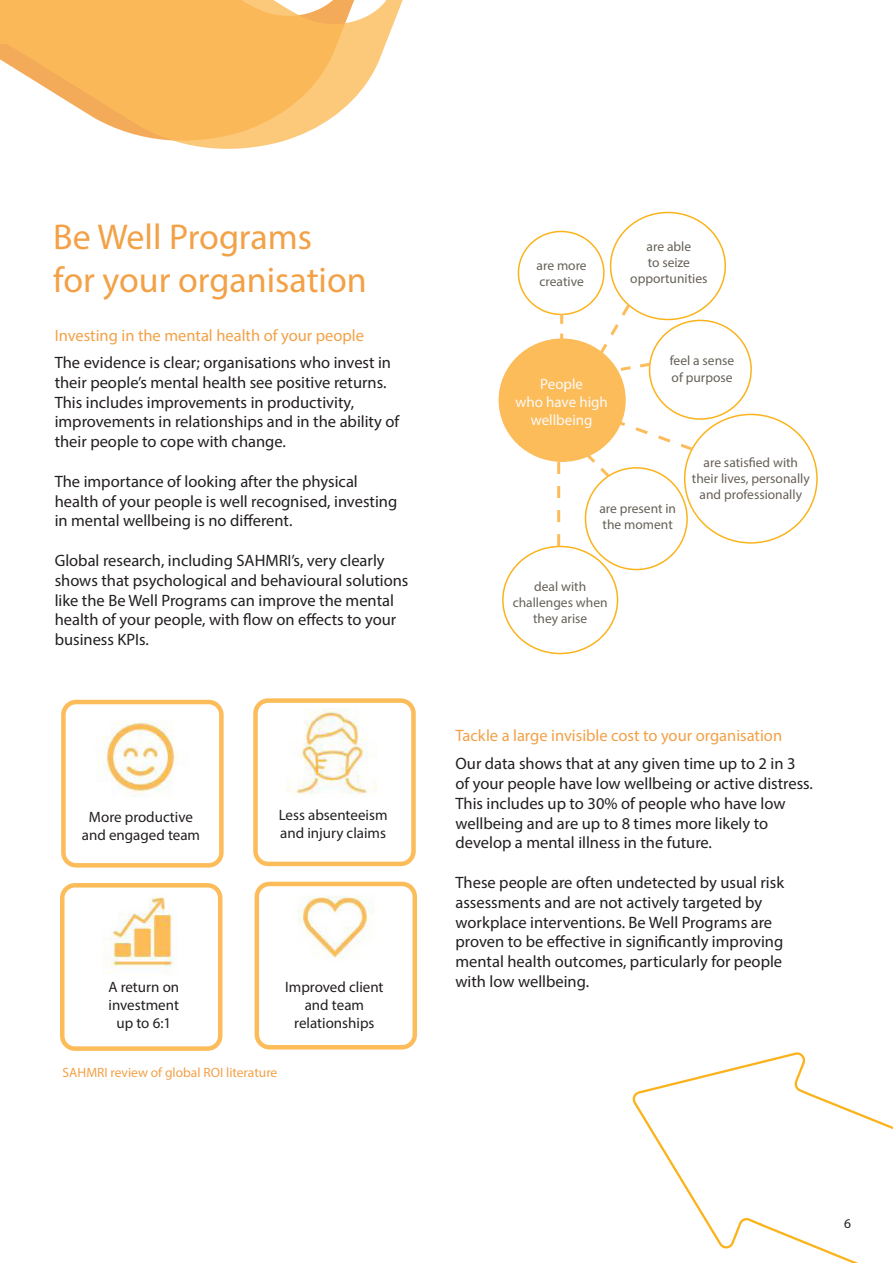
<style>
.page{position:relative;width:893px;height:1263px;background:#fff}
.page>*{position:absolute;margin:0;border:0;box-sizing:border-box;transform-origin:0 0}
.t1{font:36px/43.2px "Myriad Pro";color:#f2a147}
.t2{font:16.5px/19.8px "Myriad Pro";color:#231f20}
.t3{font:16.5px "Myriad Pro";color:#f2a147}
.t4{font:15px/18px "Myriad Pro";color:#231f20}
.t5{font:15px/18px "Myriad Pro";color:#fbfaf9;text-align:center}
.t6{font:13.5px/16.2px "Myriad Pro";color:#666159;text-align:center}
.t7{font:13.5px "Myriad Pro";color:#f2a147}
.t8{font:13.5px "Myriad Pro";color:#231f20}
</style>
<div class="page">
<div style="left:499px;top:338px;width:127px;height:124px;background:#fcbc5a;border-radius:50%"></div>
<div style="left:649px;top:320px;width:103px;height:100px;border:2px solid #fbb31b;border-radius:50%"></div>
<div style="left:518px;top:231px;width:87px;height:84px;border:2px solid #fbb31b;border-radius:50%"></div>
<div style="left:502px;top:546px;width:116px;height:108px;border:2px solid #fbb31b;border-radius:50%"></div>
<div style="left:585px;top:467px;width:103px;height:103px;border:2px solid #fbb31b;border-radius:50%"></div>
<svg style="left:560px;top:314px;width:3px;height:25px"></svg>
<div style="left:610px;top:212px;width:116px;height:108px;border:2px solid #fbb31b;border-radius:50%"></div>
<svg style="left:557px;top:462px;width:3px;height:84px"></svg>
<svg style="left:583px;top:417px;width:113px;height:63px"></svg>
<svg style="left:596px;top:301px;width:57px;height:75px"></svg>
<div style="left:49px;top:864px;width:186px;height:124px;border:12px solid #fff;border-radius:26px"></div>
<div style="left:61px;top:700px;width:163px;height:167px;border:4px solid #fcbc5a;border-radius:13px"></div>
<div style="left:253px;top:698px;width:163px;height:168px;border:4px solid #fcbc5a;border-radius:13px"></div>
<div style="left:255px;top:882px;width:162px;height:167px;border:4px solid #fcbc5a;border-radius:13px"></div>
<div style="left:60px;top:883px;width:162px;height:168px;border:4px solid #fcbc5a;border-radius:13px"></div>
<img style="left:286px;top:709px;width:91px;height:87px">
<img style="left:98px;top:897px;width:79px;height:80px">
<img style="left:297px;top:896px;width:77px;height:63px">
<img style="left:97px;top:720px;width:80px;height:77px">
<svg style="left:0;top:0;width:403px;height:149px;fill:#fab859"></svg>
<svg style="left:632px;top:1052px;width:261px;height:211px"></svg>
<p class="t1" style="left:53px;top:214px;width:315px">Be Well Programs<br>for your organisation</p>
<p class="t3" style="left:55px;top:325px;width:311px">Investing in the mental health of your people</p>
<p class="t2" style="left:55px;top:352px;width:346px">The evidence is clear; organisations who invest in their people’s mental health see positive returns.<br>This includes improvements in productivity, improvements in relationships and in the ability of their people to cope with change.</p>
<p class="t2" style="left:55px;top:471px;width:344px">The importance of looking after the physical health of your people is well recognised, investing in mental wellbeing is no different.</p>
<p class="t2" style="left:55px;top:550px;width:355px">Global research, including SAHMRI’s, very clearly shows that psychological and behavioural solutions like the Be Well Programs can improve the mental health of your people, with flow on effects to your business KPIs.</p>
<p class="t4" style="left:89px;top:807px;width:106px">More productive</p>
<p class="t4" style="left:82px;top:825px;width:120px">and engaged team</p>
<p class="t4" style="left:108px;top:978px;width:72px">A return on investment</p>
<p class="t4" style="left:116px;top:1014px;width:56px">up to 6:1</p>
<p class="t4" style="left:279px;top:806px;width:110px">Less absenteeism</p>
<p class="t4" style="left:280px;top:824px;width:107px">and injury claims</p>
<p class="t4" style="left:285px;top:978px;width:100px">Improved client</p>
<p class="t4" style="left:305px;top:996px;width:61px">and team</p>
<p class="t4" style="left:294px;top:1014px;width:82px">relationships</p>
<p class="t7" style="left:63px;top:1064px;width:216px">SAHMRI review of global ROI literature</p>
<p class="t6" style="left:537px;top:257px;width:52px">are more</p>
<p class="t6" style="left:539px;top:273px;width:46px">creative</p>
<p class="t6" style="left:647px;top:238px;width:46px">are able</p>
<p class="t6" style="left:630px;top:254px;width:79px">to seize opportunities</p>
<p class="t5" style="left:540px;top:375px;width:44px">People</p>
<p class="t5" style="left:515px;top:393px;width:94px">who have high wellbeing</p>
<p class="t6" style="left:670px;top:353px;width:66px">feel a sense</p>
<p class="t6" style="left:672px;top:369px;width:63px">of purpose</p>
<p class="t6" style="left:599px;top:500px;width:78px">are present in</p>
<p class="t6" style="left:603px;top:516px;width:72px">the moment</p>
<p class="t6" style="left:692px;top:454px;width:119px">are satisfied with their lives, personally and professionally</p>
<p class="t6" style="left:534px;top:578px;width:53px">deal with</p>
<p class="t6" style="left:513px;top:594px;width:96px">challenges when they arise</p>
<p class="t3" style="left:455px;top:725px;width:328px">Tackle a large invisible cost to your organisation</p>
<p class="t2" style="left:455px;top:753px;width:359px">Our data shows that at any given time up to 2 in 3 of your people have low wellbeing or active distress.<br>This includes up to 30% of people who have low wellbeing and are up to 8 times more likely to develop a mental illness in the future.</p>
<p class="t2" style="left:455px;top:872px;width:330px">These people are often undetected by usual risk assessments and are not actively targeted by workplace interventions. Be Well Programs are proven to be effective in significantly improving mental health outcomes, particularly for people with low wellbeing.</p>
<p class="t8" style="left:844px;top:1215px;width:8px">6</p>
</div>
